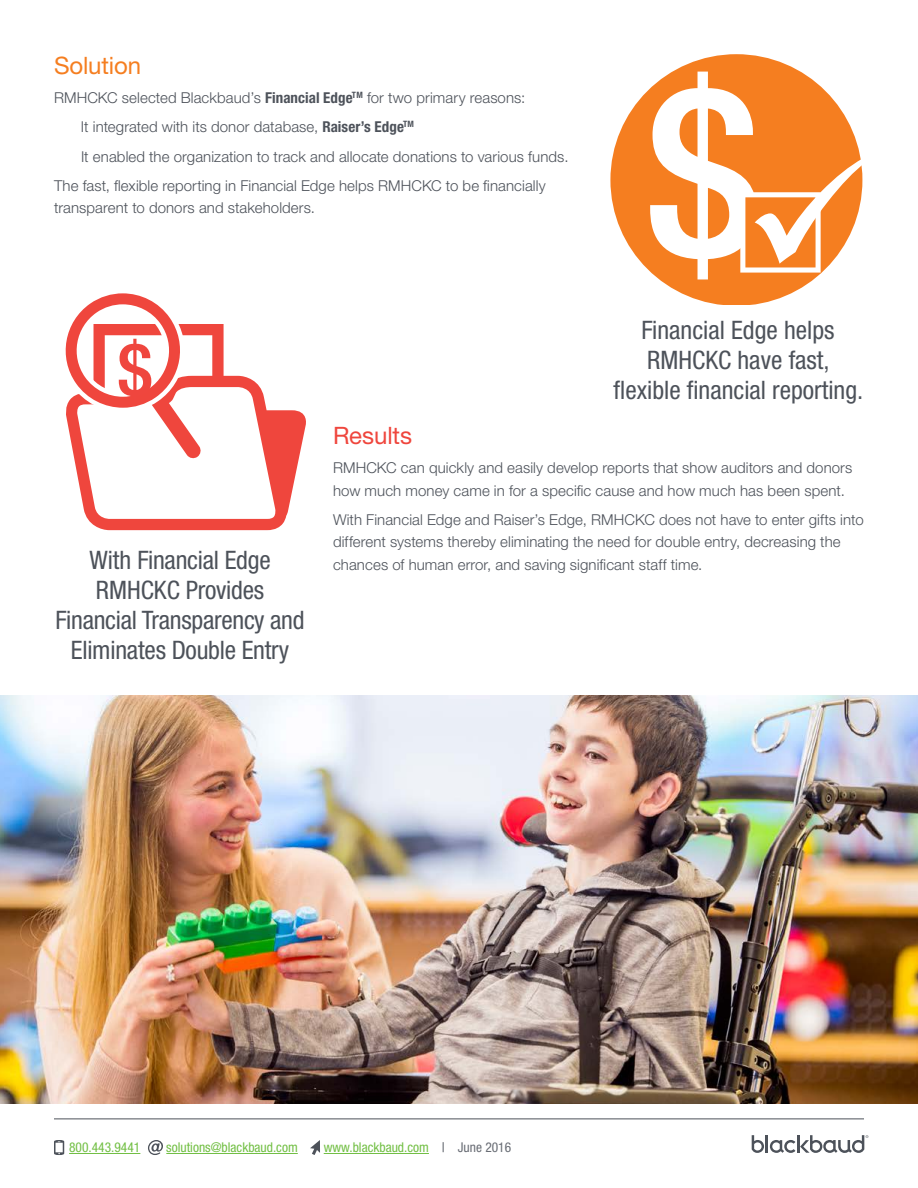
<style>
.page{position:relative;width:918px;height:1188px;background:#fff}
.page>*{position:absolute;margin:0;border:0;box-sizing:border-box;transform-origin:0 0}
.t1{font:condensed 25.5px/30px "Helvetica Neue LT Std";letter-spacing:-.01em;color:#4d525a;text-align:center}
.t2{font:24px "Helvetica Neue LT Std";letter-spacing:-.005em;color:#f57e20}
.t3{font:24px "Helvetica Neue LT Std";letter-spacing:-.005em;color:#ef463d}
.t4{font:300 15px/22.5px "Helvetica Neue LT Std";letter-spacing:.005em;color:#4d525a}
.t5{font:condensed 13.5px "Helvetica Neue LT Std";color:#72bf44}
.s1{font-family:"Helvetica Neue";font-weight:700;font-stretch:condensed}
.s2{color:#4d525a}
.s3{color:#686c74}
</style>
<div class="page">
<img style="left:0;top:696px;width:918px;height:408px">
<hr style="left:69px;top:1153px;width:71px;height:1px;background:#72bf44">
<hr style="left:166px;top:1153px;width:132px;height:1px;background:#72bf44">
<hr style="left:324px;top:1153px;width:105px;height:1px;background:#72bf44">
<svg style="left:148px;top:1140px;width:15px;height:15px"></svg>
<svg style="left:310px;top:1140px;width:10px;height:15px"></svg>
<svg style="left:54px;top:1140px;width:10px;height:15px"></svg>
<svg style="left:752px;top:1135px;width:116px;height:18px"></svg>
<hr style="left:54px;top:1119px;width:810px;height:1px;background:#4d525a">
<svg style="left:65px;top:293px;width:241px;height:237px"></svg>
<svg style="left:610px;top:54px;width:204px;height:250px;fill:#f57e20"></svg>
<svg style="left:650px;top:72px;width:213px;height:207px"></svg>
<h2 class="t2" style="left:54px;top:51px;width:89px">Solution</h2>
<p class="t4" style="left:54px;top:86px;width:473px">RMHCKC selected Blackbaud’s <span class="s1">Financial Edge</span><sup>TM</sup> for two primary reasons:</p>
<p class="t4" style="left:81px;top:115px;width:335px">It integrated with its donor database, <span class="s1">Raiser’s Edge</span><sup>TM</sup></p>
<p class="t4" style="left:81px;top:145px;width:489px">It enabled the organization to track and allocate donations to various funds.</p>
<p class="t4" style="left:54px;top:174px;width:493px">The fast, flexible reporting in Financial Edge helps RMHCKC to be financially</p>
<p class="t4" style="left:54px;top:196px;width:263px">transparent to donors and stakeholders.</p>
<h1 class="t1" style="left:614px;top:315px;width:251px">Financial Edge helps<br>RMHCKC have fast, flexible financial reporting.</h1>
<h1 class="t1" style="left:56px;top:545px;width:250px">With Financial Edge<br>RMHCKC Provides<br>Financial Transparency and<br>Eliminates Double Entry</h1>
<h2 class="t3" style="left:333px;top:421px;width:81px">Results</h2>
<p class="t4" style="left:333px;top:456px;width:521px">RMHCKC can quickly and easily develop reports that show auditors and donors how much money came in for a specific cause and how much has been spent.</p>
<p class="t4" style="left:333px;top:508px;width:532px">With Financial Edge and Raiser’s Edge, RMHCKC does not have to enter gifts into different systems thereby eliminating the need for double entry, decreasing the chances of human error, and saving significant staff time.</p>
<p class="t5" style="left:69px;top:1140px;width:73px">800.443.9441</p>
<p class="t5" style="left:166px;top:1140px;width:133px">solutions@blackbaud.com</p>
<p class="t5" style="left:324px;top:1140px;width:189px">www.blackbaud.com <span class="s2">|</span> <span class="s3">June 2016</span></p>
</div>
